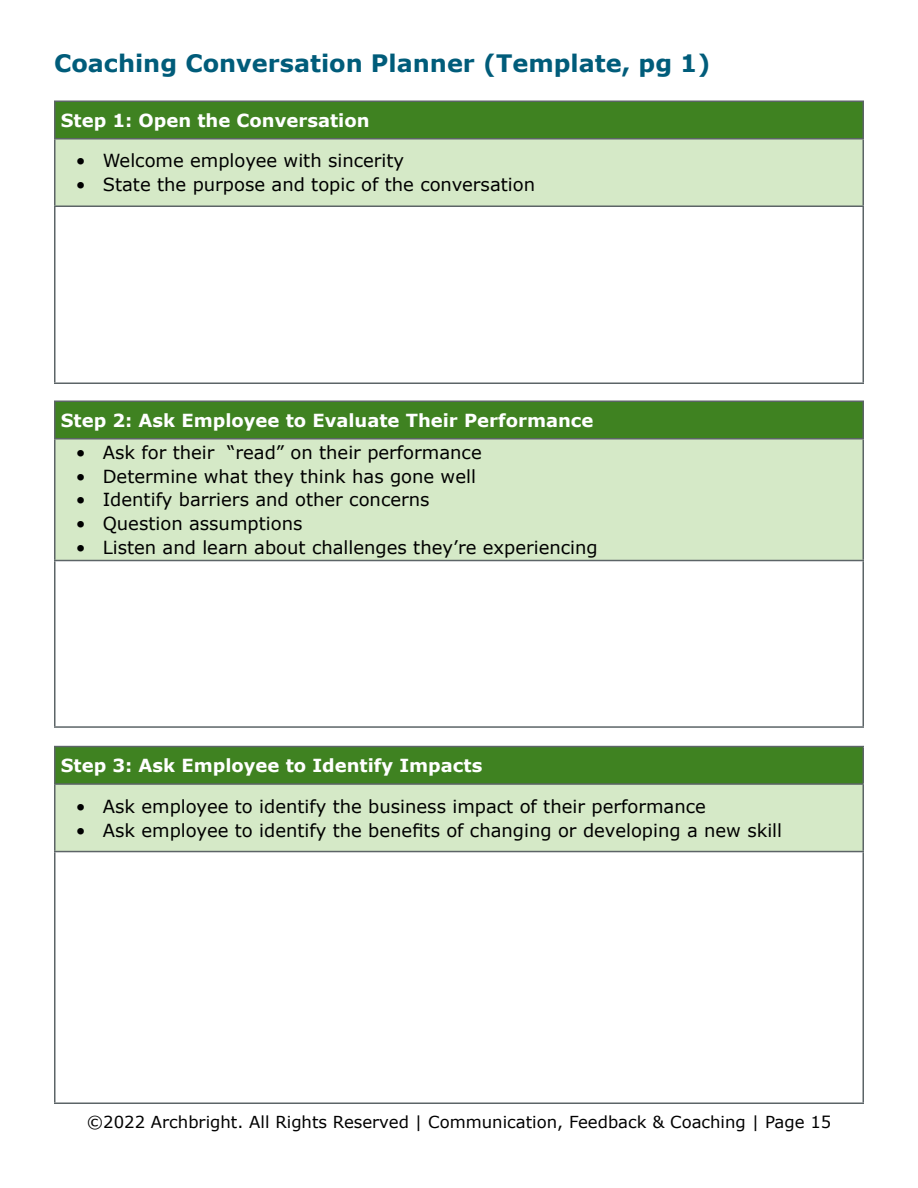
<style>
.page{position:relative;width:918px;height:1188px;background:#fff}
.page>*{position:absolute;margin:0;border:0;box-sizing:border-box;transform-origin:0 0}
.t1{font:700 24px "Verdana";color:#005c7a}
.t2{font:18px "Verdana";color:#000}
.t3{font:700 18px "Verdana";color:#fff}
.t4{font:16.5px "Verdana";color:#000}
</style>
<div class="page">
<div style="left:55px;top:101px;width:808px;height:38px;background:#3f8221"></div>
<div style="left:55px;top:139px;width:808px;height:67px;background:#d5e9c7"></div>
<hr style="left:54px;top:100px;width:810px;height:2px;background:#5c6467">
<hr style="left:54px;top:102px;width:2px;height:36px;background:#5c6467">
<hr style="left:862px;top:102px;width:2px;height:36px;background:#5c6467">
<hr style="left:54px;top:138px;width:810px;height:2px;background:#5c6467">
<hr style="left:54px;top:140px;width:2px;height:66px;background:#5c6467">
<hr style="left:862px;top:140px;width:2px;height:66px;background:#5c6467">
<hr style="left:54px;top:206px;width:810px;height:1px;background:#5c6467">
<hr style="left:54px;top:207px;width:2px;height:175px;background:#5c6467">
<hr style="left:862px;top:207px;width:2px;height:175px;background:#5c6467">
<hr style="left:54px;top:382px;width:810px;height:2px;background:#5c6467">
<div style="left:55px;top:401px;width:808px;height:38px;background:#3f8221"></div>
<div style="left:55px;top:439px;width:808px;height:122px;background:#d5e9c7"></div>
<hr style="left:54px;top:400px;width:810px;height:2px;background:#5c6467">
<hr style="left:54px;top:402px;width:2px;height:36px;background:#5c6467">
<hr style="left:862px;top:402px;width:2px;height:36px;background:#5c6467">
<hr style="left:54px;top:438px;width:810px;height:2px;background:#5c6467">
<hr style="left:54px;top:439px;width:2px;height:121px;background:#5c6467">
<hr style="left:862px;top:439px;width:2px;height:121px;background:#5c6467">
<hr style="left:54px;top:560px;width:810px;height:1px;background:#5c6467">
<hr style="left:54px;top:561px;width:2px;height:165px;background:#5c6467">
<hr style="left:862px;top:561px;width:2px;height:165px;background:#5c6467">
<hr style="left:54px;top:726px;width:810px;height:2px;background:#5c6467">
<div style="left:55px;top:747px;width:808px;height:37px;background:#3f8221"></div>
<div style="left:55px;top:784px;width:808px;height:68px;background:#d5e9c7"></div>
<hr style="left:54px;top:746px;width:810px;height:1px;background:#5c6467">
<hr style="left:54px;top:747px;width:2px;height:36px;background:#5c6467">
<hr style="left:862px;top:747px;width:2px;height:36px;background:#5c6467">
<hr style="left:54px;top:783px;width:810px;height:2px;background:#5c6467">
<hr style="left:54px;top:785px;width:2px;height:66px;background:#5c6467">
<hr style="left:862px;top:785px;width:2px;height:66px;background:#5c6467">
<hr style="left:54px;top:851px;width:810px;height:1px;background:#5c6467">
<hr style="left:54px;top:852px;width:2px;height:250px;background:#5c6467">
<hr style="left:862px;top:852px;width:2px;height:250px;background:#5c6467">
<hr style="left:54px;top:1102px;width:810px;height:2px;background:#5c6467">
<h1 class="t1" style="left:54px;top:47px;width:658px">Coaching Conversation Planner (Template, pg 1)</h1>
<p class="t3" style="left:61px;top:108px;width:310px">Step 1: Open the Conversation</p>
<p class="t2" style="left:76px;top:148px;width:330px">• Welcome employee with sincerity</p>
<p class="t2" style="left:76px;top:172px;width:461px">• State the purpose and topic of the conversation</p>
<p class="t3" style="left:61px;top:408px;width:534px">Step 2: Ask Employee to Evaluate Their Performance</p>
<p class="t2" style="left:76px;top:440px;width:408px">• Ask for their “read” on their performance</p>
<p class="t2" style="left:76px;top:464px;width:402px">• Determine what they think has gone well</p>
<p class="t2" style="left:76px;top:488px;width:355px">• Identify barriers and other concerns</p>
<p class="t2" style="left:76px;top:512px;width:228px">• Question assumptions</p>
<p class="t2" style="left:76px;top:536px;width:524px">• Listen and learn about challenges they’re experiencing</p>
<p class="t3" style="left:61px;top:753px;width:423px">Step 3: Ask Employee to Identify Impacts</p>
<p class="t2" style="left:76px;top:794px;width:632px">• Ask employee to identify the business impact of their performance</p>
<p class="t2" style="left:76px;top:818px;width:708px">• Ask employee to identify the benefits of changing or developing a new skill</p>
<p class="t4" style="left:87px;top:1111px;width:746px">©2022 Archbright. All Rights Reserved | Communication, Feedback &amp; Coaching | Page 15</p>
</div>
